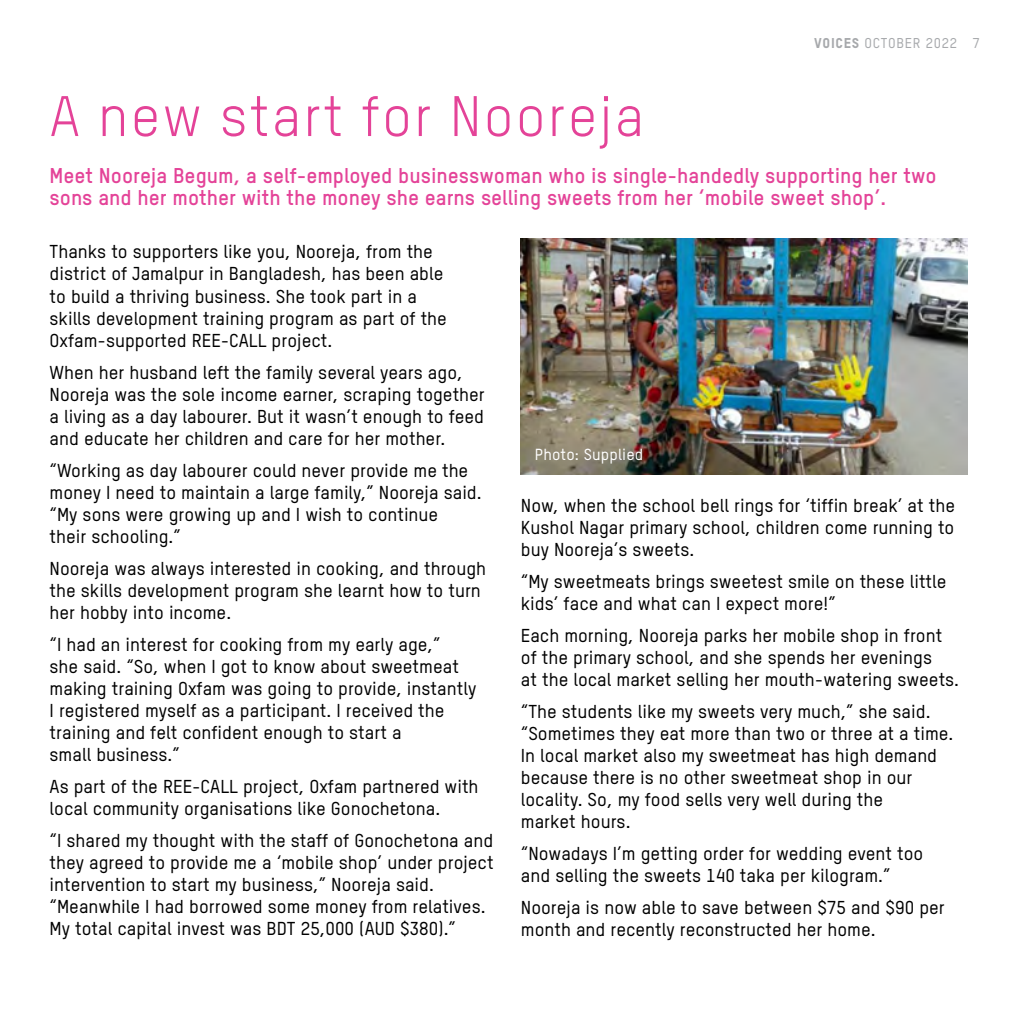
<style>
.page{position:relative;width:1017px;height:1017px;background:#fff}
.page>*{position:absolute;margin:0;border:0;box-sizing:border-box;transform-origin:0 0}
.t1{font:56px "Oxfam TSTARPRO";letter-spacing:.04em;color:#e44398}
.t2{font:700 21px/22.8px "Oxfam TSTARPRO";color:#e44398}
.t3{font:500 18.38px/22.1px "Oxfam TSTARPRO";color:#000}
.t4{font:500 15.75px "Oxfam TSTARPRO";letter-spacing:.01em;color:#fff}
.t5{font:500 14px "Oxfam TSTARPRO";letter-spacing:.05em;color:#a7a9ac}
.s1{font-family:"Oxfam TSTARPRO Headline";font-weight:400}
</style>
<div class="page">
<img style="left:521px;top:239px;width:446px;height:236px">
<p class="t5" style="left:814px;top:35px;width:167px"><span class="s1">VOICES</span> OCTOBER 2022 7</p>
<h1 class="t1" style="left:50px;top:83px;width:596px">A new start for Nooreja</h1>
<p class="t2" style="left:50px;top:164px;width:889px">Meet Nooreja Begum, a self-employed businesswoman who is single-handedly supporting her two sons and her mother with the money she earns selling sweets from her ‘mobile sweet shop’.</p>
<p class="t3" style="left:50px;top:241px;width:399px">Thanks to supporters like you, Nooreja, from the district of Jamalpur in Bangladesh, has been able to build a thriving business. She took part in a skills development training program as part of the Oxfam-supported REE-CALL project.</p>
<p class="t3" style="left:50px;top:361px;width:437px">When her husband left the family several years ago, Nooreja was the sole income earner, scraping together a living as a day labourer. But it wasn’t enough to feed and educate her children and care for her mother.</p>
<p class="t3" style="left:50px;top:459px;width:434px">“Working as day labourer could never provide me the money I need to maintain a large family,” Nooreja said. “My sons were growing up and I wish to continue<br>their schooling.”</p>
<p class="t3" style="left:50px;top:557px;width:438px">Nooreja was always interested in cooking, and through the skills development program she learnt how to turn her hobby into income.</p>
<p class="t3" style="left:50px;top:633px;width:428px">“I had an interest for cooking from my early age,”<br>she said. “So, when I got to know about sweetmeat making training Oxfam was going to provide, instantly I registered myself as a participant. I received the training and felt confident enough to start a<br>small business.”</p>
<p class="t3" style="left:50px;top:775px;width:430px">As part of the REE-CALL project, Oxfam partnered with local community organisations like Gonochetona.</p>
<p class="t3" style="left:50px;top:829px;width:446px">“I shared my thought with the staff of Gonochetona and they agreed to provide me a ‘mobile shop’ under project intervention to start my business,” Nooreja said. “Meanwhile I had borrowed some money from relatives.<br>My total capital invest was BDT 25,000 (AUD $380).”</p>
<p class="t4" style="left:535px;top:445px;width:110px">Photo: Supplied</p>
<p class="t3" style="left:521px;top:494px;width:436px;text-align:justify">Now, when the school bell rings for ‘tiffin break’ at the Kushol Nagar primary school, children come running to buy Nooreja’s sweets.</p>
<p class="t3" style="left:521px;top:570px;width:427px">“My sweetmeats brings sweetest smile on these little kids’ face and what can I expect more!”</p>
<p class="t3" style="left:521px;top:624px;width:440px">Each morning, Nooreja parks her mobile shop in front of the primary school, and she spends her evenings<br>at the local market selling her mouth-watering sweets.</p>
<p class="t3" style="left:521px;top:700px;width:434px">“The students like my sweets very much,” she said. “Sometimes they eat more than two or three at a time.<br>In local market also my sweetmeat has high demand because there is no other sweetmeat shop in our locality. So, my food sells very well during the<br>market hours.</p>
<p class="t3" style="left:521px;top:843px;width:404px">“Nowadays I’m getting order for wedding event too and selling the sweets 140 taka per kilogram.”</p>
<p class="t3" style="left:521px;top:897px;width:425px">Nooreja is now able to save between $75 and $90 per month and recently reconstructed her home.</p>
</div>
